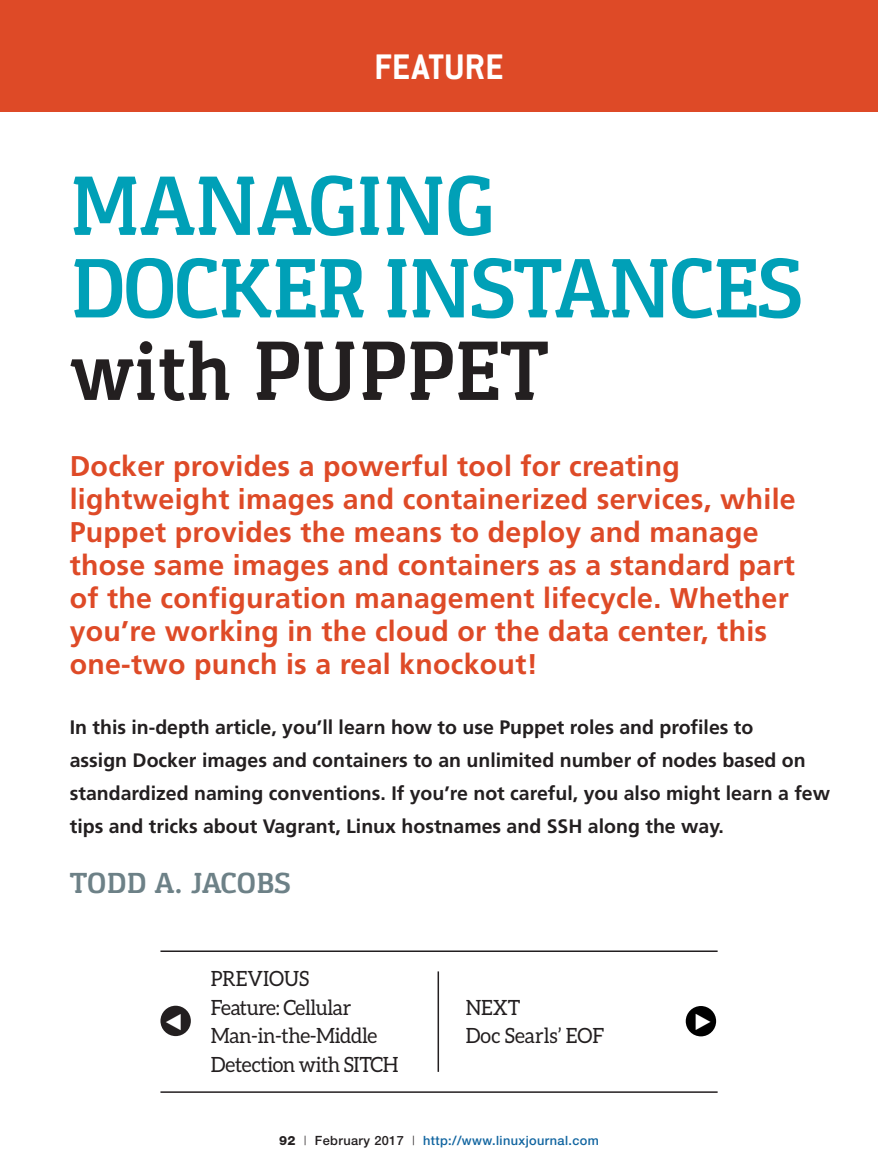
<style>
.page{position:relative;width:878px;height:1175px;background:#fff}
.page>*{position:absolute;margin:0;border:0;box-sizing:border-box;transform-origin:0 0}
.t1{font:700 87px/82.5px "Gaspar";letter-spacing:-.03em;color:#00a0b7;scale:.96 1}
.t2{font:700 87px "Gaspar";letter-spacing:-.01em;color:#231f20;scale:.96 1}
.t3{font:700 39px "Conduit ITC";color:#fff}
.t4{font:700 30px "Gaspar";color:#6d8187}
.t5{font:700 28.5px/33px "Frutiger";letter-spacing:.01em;color:#de4a27}
.t6{font:21px/28.5px "Aleo";letter-spacing:-.02em;color:#231f20;scale:.95 1}
.t7{font:21px/28.5px "Aleo";color:#231f20;scale:.95 1}
.t8{font:700 19.5px/33px "Frutiger";color:#231f20}
.t9{font:500 12.75px "Helvetica Neue";letter-spacing:.03em;color:#1165a0}
.s1{font-weight:800;color:#231f20}
.s2{font-weight:300;color:#231f20}
.s3{color:#231f20}
</style>
<div class="page">
<hr style="left:160px;top:950px;width:557px;height:2px;background:#231f20">
<hr style="left:160px;top:1091px;width:557px;height:1px;background:#231f20">
<div style="left:685px;top:1006px;width:31px;height:30px;background:#000;border-radius:50%"></div>
<div style="left:160px;top:1005px;width:31px;height:31px;background:#231f20;border-radius:50%"></div>
<hr style="left:437px;top:971px;width:2px;height:100px;background:#231f20">
<div style="left:0;top:0;width:878px;height:111px;background:#de4a27"></div>
<h2 class="t3" style="left:374px;top:44px;width:131px">FEATURE</h2>
<h1 class="t1" style="left:70px;top:165px;width:765px">MANAGING<br>DOCKER INSTANCES</h1>
<h1 class="t2" style="left:70px;top:322px;width:500px">with PUPPET</h1>
<p class="t5" style="left:70px;top:450px;width:727px">Docker provides a powerful tool for creating lightweight images and containerized services, while Puppet provides the means to deploy and manage those same images and containers as a standard part of the configuration management lifecycle. Whether you’re working in the cloud or the data center, this one-two punch is a real knockout!</p>
<p class="t8" style="left:70px;top:711px;width:761px">In this in-depth article, you’ll learn how to use Puppet roles and profiles to<br>assign Docker images and containers to an unlimited number of nodes based on standardized naming conventions. If you’re not careful, you also might learn a few tips and tricks about Vagrant, Linux hostnames and SSH along the way.</p>
<p class="t4" style="left:70px;top:866px;width:223px">TODD A. JACOBS</p>
<p class="t6" style="left:211px;top:964px;width:199px">PREVIOUS<br>Feature: Cellular<br>Man-in-the-Middle<br>Detection with SITCH</p>
<p class="t7" style="left:465px;top:992px;width:147px">NEXT<br>Doc Searls’ EOF</p>
<p class="t9" style="left:279px;top:1132px;width:321px"><span class="s1">92</span> <span class="s2">|</span> <span class="s3">February 2017</span> <span class="s2">|</span> http://www.linuxjournal.com</p>
</div>
